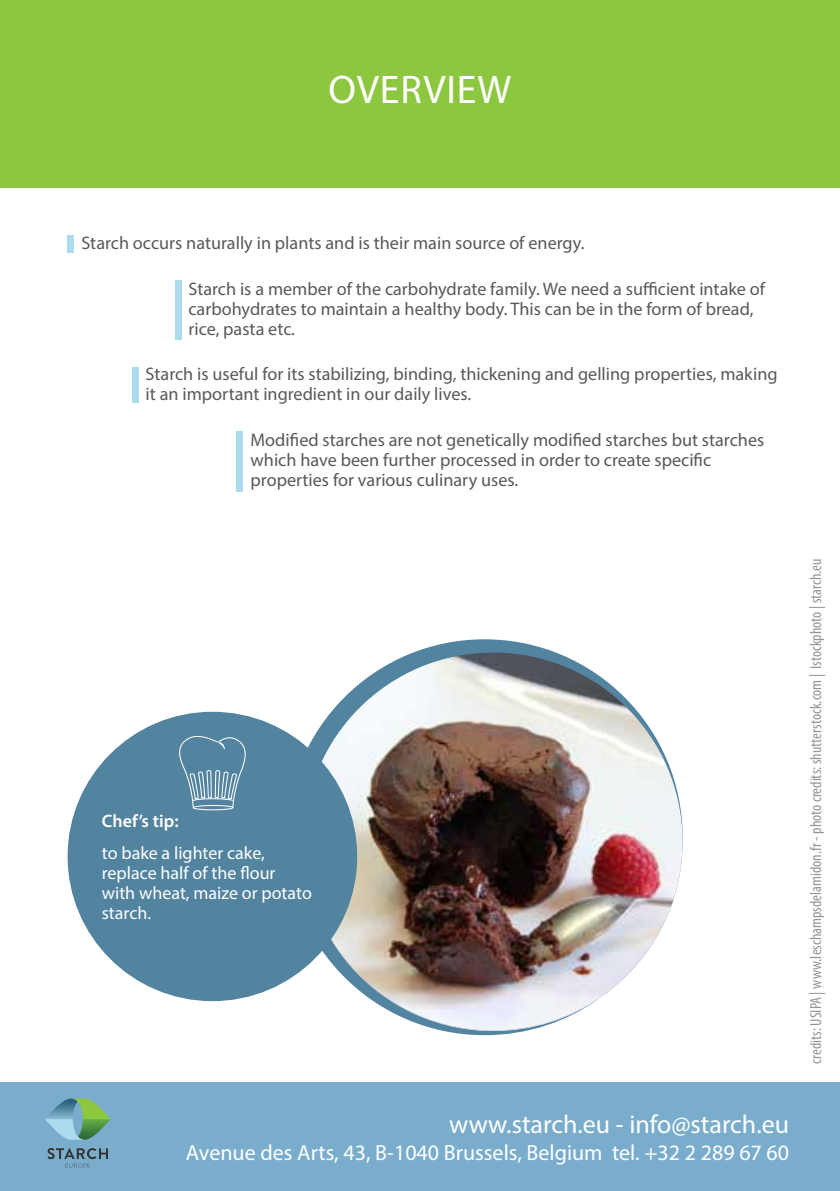
<style>
.page{position:relative;width:840px;height:1191px;background:#fff}
.page>*{position:absolute;margin:0;border:0;box-sizing:border-box;transform-origin:0 0}
.t1{font:40px "Myriad Pro";letter-spacing:.02em;color:#fff}
.t2{font:26px "Myriad Pro";color:#fff}
.t3{font:22px "Myriad Pro";color:#fff}
.t4{font:18.2px/20px "Myriad Pro";color:#58595b}
.t5{font:18px/20px "Myriad Pro";color:#fff}
.t6{font:600 18px "Myriad Pro";color:#fff}
.t7{font:condensed 16px "Myriad Pro";color:#939598}
</style>
<div class="page">
<div style="left:0;top:1082px;width:839px;height:109px;background:#7aadcc"></div>
<svg style="left:47px;top:1148px;width:61px;height:19px"></svg>
<svg style="left:45px;top:1098px;width:65px;height:41px"></svg>
<img style="left:331px;top:639px;width:351px;height:396px">
<svg style="left:68px;top:712px;width:289px;height:289px;fill:#52839f"></svg>
<svg style="left:177px;top:733px;width:69px;height:76px;background:#6892ab"></svg>
<div style="left:175px;top:280px;width:7px;height:59px;background:#addbee"></div>
<div style="left:132px;top:367px;width:7px;height:36px;background:#addbee"></div>
<div style="left:236px;top:431px;width:6px;height:61px;background:#addbee"></div>
<div style="left:68px;top:235px;width:6px;height:17px;background:#addbee"></div>
<div style="left:0;top:0;width:839px;height:188px;background:#8dc63f"></div>
<h1 class="t1" style="left:328px;top:65px;width:184px">OVERVIEW</h1>
<p class="t4" style="left:81px;top:233px;width:504px">Starch occurs naturally in plants and is their main source of energy.</p>
<p class="t4" style="left:188px;top:278px;width:578px">Starch is a member of the carbohydrate family. We need a sufficient intake of carbohydrates to maintain a healthy body. This can be in the form of bread, rice, pasta etc.</p>
<p class="t4" style="left:145px;top:364px;width:633px">Starch is useful for its stabilizing, binding, thickening and gelling properties, making it an important ingredient in our daily lives.</p>
<p class="t4" style="left:250px;top:430px;width:515px">Modified starches are not genetically modified starches but starches which have been further processed in order to create specific properties for various culinary uses.</p>
<p class="t6" style="left:102px;top:810px;width:78px">Chef’s tip:</p>
<p class="t5" style="left:102px;top:843px;width:211px">to bake a lighter cake, replace half of the flour with wheat, maize or potato starch.</p>
<h2 class="t2" style="left:449px;top:1108px;width:341px">www.starch.eu - info@starch.eu</h2>
<p class="t3" style="left:186px;top:1138px;width:604px">Avenue des Arts, 43, B-1040 Brussels, Belgium tel. +32 2 289 67 60</p>
<p class="t7" style="left:805px;top:1063px;width:507px;rotate:-90deg">credits: USIPA | www.leschampsdelamidon.fr - photo credits: shutterstock.com | Istockphoto | starch.eu</p>
</div>
